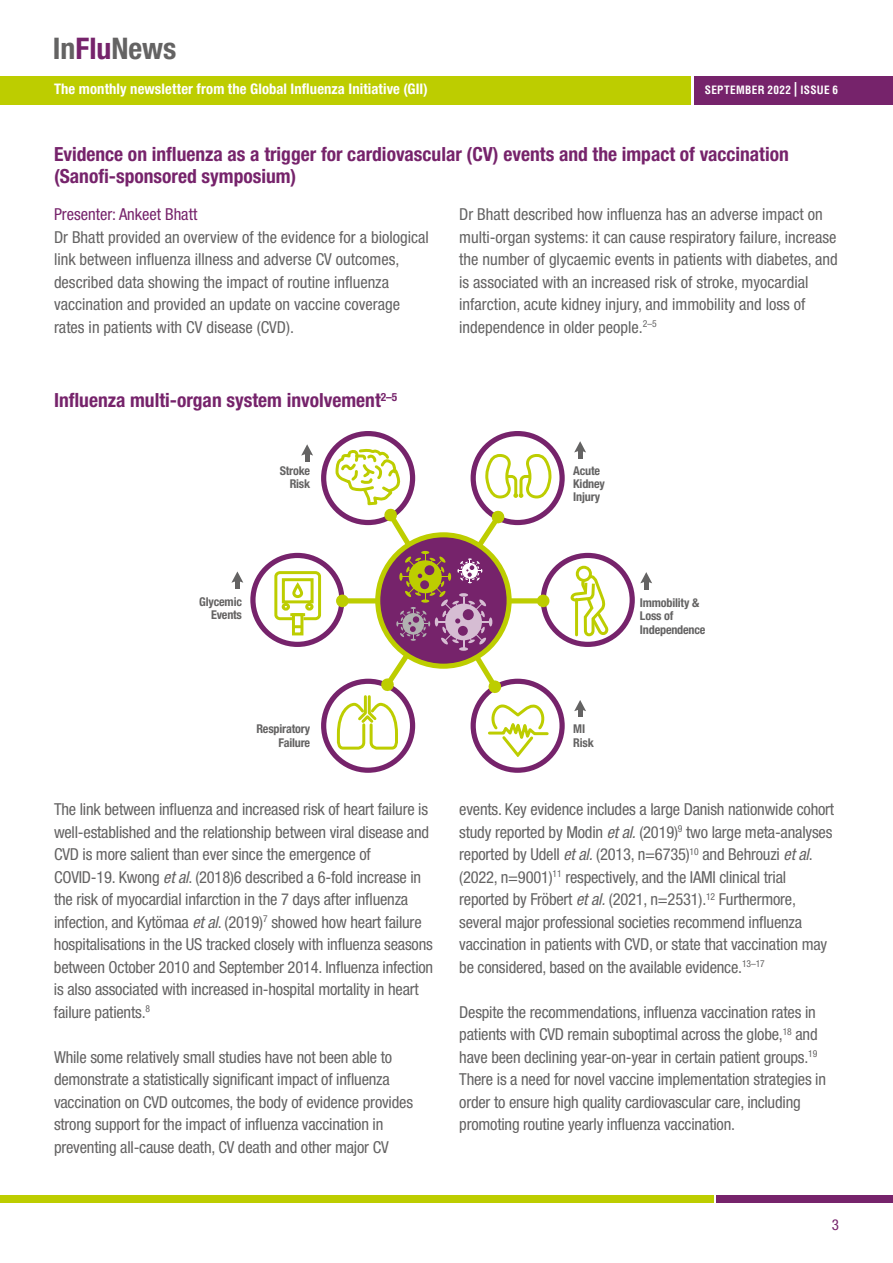
<style>
.page{position:relative;width:893px;height:1263px;background:#fff}
.page>*{position:absolute;margin:0;border:0;box-sizing:border-box;transform-origin:0 0}
.t1{font:700 condensed 29.85px "Helvetica Neue LT Std";color:#646363}
.t2{font:700 condensed 19.5px/22.5px "Helvetica Neue LT Std";color:#76236b}
.t3{font:condensed 16.5px/22.5px "Helvetica Neue LT Std";letter-spacing:-.01em;color:#646363}
.t4{font:condensed 16.5px "Helvetica Neue LT Std";color:#76236b}
.t5{font:condensed 15px "Helvetica Neue LT Std";color:#76236b}
.t6{font:700 condensed 14.7px "Helvetica Neue LT Std";letter-spacing:.01em;color:#fff}
.t7{font:700 condensed 12.15px/13.4px "Helvetica Neue LT Std";letter-spacing:-.015em;color:#646363;text-align:right}
.t8{font:700 condensed 11.25px "Helvetica LT Std";letter-spacing:.03em;color:#fff}
.s1{color:#76236b}
.s2{font-size:14.7px}
.s3{font-style:italic}
</style>
<div class="page">
<div style="left:0;top:76px;width:691px;height:28px;background:#bdcd00"></div>
<div style="left:694px;top:76px;width:199px;height:28px;background:#76236b"></div>
<div style="left:0;top:1195px;width:713px;height:7px;background:#bdcd00"></div>
<div style="left:716px;top:1195px;width:177px;height:7px;background:#76236b"></div>
<div style="left:578px;top:449px;width:5px;height:10px;background:#646363"></div>
<svg style="left:574px;top:441px;width:12px;height:11px"></svg>
<div style="left:305px;top:452px;width:5px;height:10px;background:#646363"></div>
<svg style="left:301px;top:444px;width:12px;height:12px"></svg>
<div style="left:644px;top:580px;width:5px;height:9px;background:#646363"></div>
<svg style="left:640px;top:572px;width:12px;height:11px"></svg>
<div style="left:235px;top:579px;width:5px;height:10px;background:#646363"></div>
<svg style="left:231px;top:571px;width:12px;height:12px"></svg>
<svg style="left:569px;top:575px;width:42px;height:142px"></svg>
<div style="left:576px;top:566px;width:16px;height:16px;border:3px solid #bdcd00;border-radius:50%"></div>
<div style="left:274px;top:571px;width:47px;height:49px;border:3px solid #bdcd00;border-radius:4px"></div>
<div style="left:282px;top:578px;width:32px;height:25px;border:3px solid #bdcd00"></div>
<div style="left:292px;top:613px;width:11px;height:22px;border:3px solid #bdcd00"></div>
<hr style="left:290px;top:613px;width:15px;height:3px;background:#bdcd00">
<div style="left:292px;top:583px;width:11px;height:15px;border:3px solid #bdcd00;border-radius:4px"></div>
<div style="left:282px;top:603px;width:8px;height:8px;border:3px solid #bdcd00;border-radius:50%"></div>
<div style="left:305px;top:603px;width:9px;height:8px;border:3px solid #bdcd00;border-radius:50%"></div>
<svg style="left:293px;top:625px;width:9px;height:3px"></svg>
<div style="left:471px;top:431px;width:94px;height:94px;border:5px solid #76236b;border-radius:50%"></div>
<div style="left:321px;top:431px;width:94px;height:94px;border:5px solid #76236b;border-radius:50%"></div>
<div style="left:471px;top:679px;width:94px;height:94px;border:5px solid #76236b;border-radius:50%"></div>
<div style="left:541px;top:553px;width:94px;height:94px;border:5px solid #76236b;border-radius:50%"></div>
<div style="left:250px;top:553px;width:94px;height:94px;border:5px solid #76236b;border-radius:50%"></div>
<div style="left:321px;top:679px;width:94px;height:94px;border:5px solid #76236b;border-radius:50%"></div>
<svg style="left:334px;top:447px;width:218px;height:316px"></svg>
<h1 class="t1" style="left:53px;top:30px;width:125px">In<span class="s1">Flu</span>News</h1>
<p class="t6" style="left:54px;top:80px;width:375px">The monthly newsletter from the Global Influenza Initiative (GII)</p>
<p class="t8" style="left:705px;top:83px;width:135px">SEPTEMBER 2022 <span class="s2">|</span> ISSUE 6</p>
<p class="t2" style="left:54px;top:142px;width:736px">Evidence on influenza as a trigger for cardiovascular (CV) events and the impact of vaccination (Sanofi-sponsored symposium)</p>
<p class="t4" style="left:54px;top:205px;width:145px">Presenter: Ankeet Bhatt</p>
<p class="t3" style="left:54px;top:225px;width:376px">Dr Bhatt provided an overview of the evidence for a biological link between influenza illness and adverse CV outcomes, described data showing the impact of routine influenza vaccination and provided an update on vaccine coverage rates in patients with CV disease (CVD).</p>
<p class="t2" style="left:54px;top:389px;width:345px">Influenza multi-organ system involvement<sup>2–5</sup></p>
<p class="t3" style="left:459px;top:203px;width:380px">Dr Bhatt described how influenza has an adverse impact on multi-organ systems: it can cause respiratory failure, increase the number of glycaemic events in patients with diabetes, and is associated with an increased risk of stroke, myocardial infarction, acute kidney injury, and immobility and loss of independence in older people.<sup>2–5</sup></p>
<p class="t7" style="left:280px;top:463px;width:32px">Stroke<br>Risk</p>
<p class="t7" style="left:573px;top:463px;width:33px;text-align:left">Acute<br>Kidney<br>Injury</p>
<p class="t7" style="left:199px;top:595px;width:44px">Glycemic<br>Events</p>
<p class="t7" style="left:256px;top:722px;width:55px">Respiratory<br>Failure</p>
<p class="t7" style="left:573px;top:722px;width:22px;text-align:left">MI<br>Risk</p>
<p class="t7" style="left:640px;top:596px;width:67px;text-align:left">Immobility &amp;<br>Loss of<br>Independence</p>
<p class="t3" style="left:54px;top:798px;width:381px">The link between influenza and increased risk of heart failure is well-established and the relationship between viral disease and CVD is more salient than ever since the emergence of COVID-19. Kwong <span class="s3">et al</span>. (2018)6 described a 6-fold increase in the risk of myocardial infarction in the 7 days after influenza infection, and Kytömaa <span class="s3">et al</span>. (2019)<sup>7</sup> showed how heart failure hospitalisations in the US tracked closely with influenza seasons between October 2010 and September 2014. Influenza infection is also associated with increased in-hospital mortality in heart failure patients.<sup>8</sup></p>
<p class="t3" style="left:54px;top:1046px;width:361px">While some relatively small studies have not been able to demonstrate a statistically significant impact of influenza vaccination on CVD outcomes, the body of evidence provides strong support for the impact of influenza vaccination in preventing all-cause death, CV death and other major CV</p>
<p class="t3" style="left:459px;top:798px;width:376px">events. Key evidence includes a large Danish nationwide cohort study reported by Modin <span class="s3">et al.</span> (2019)<sup>9</sup> two large meta-analyses reported by Udell <span class="s3">et al.</span> (2013, n=6735)<sup>10</sup> and Behrouzi <span class="s3">et al</span>. (2022, n=9001)<sup>11</sup> respectively, and the IAMI clinical trial reported by Fröbert <span class="s3">et al.</span> (2021, n=2531).<sup>12</sup> Furthermore, several major professional societies recommend influenza vaccination in patients with CVD, or state that vaccination may be considered, based on the available evidence.<sup>13–17</sup></p>
<p class="t3" style="left:459px;top:1001px;width:368px">Despite the recommendations, influenza vaccination rates in patients with CVD remain suboptimal across the globe,<sup>18</sup> and have been declining year-on-year in certain patient groups.<sup>19<br></sup>There is a need for novel vaccine implementation strategies in order to ensure high quality cardiovascular care, including promoting routine yearly influenza vaccination.</p>
<p class="t5" style="left:832px;top:1216px;width:9px">3</p>
</div>
